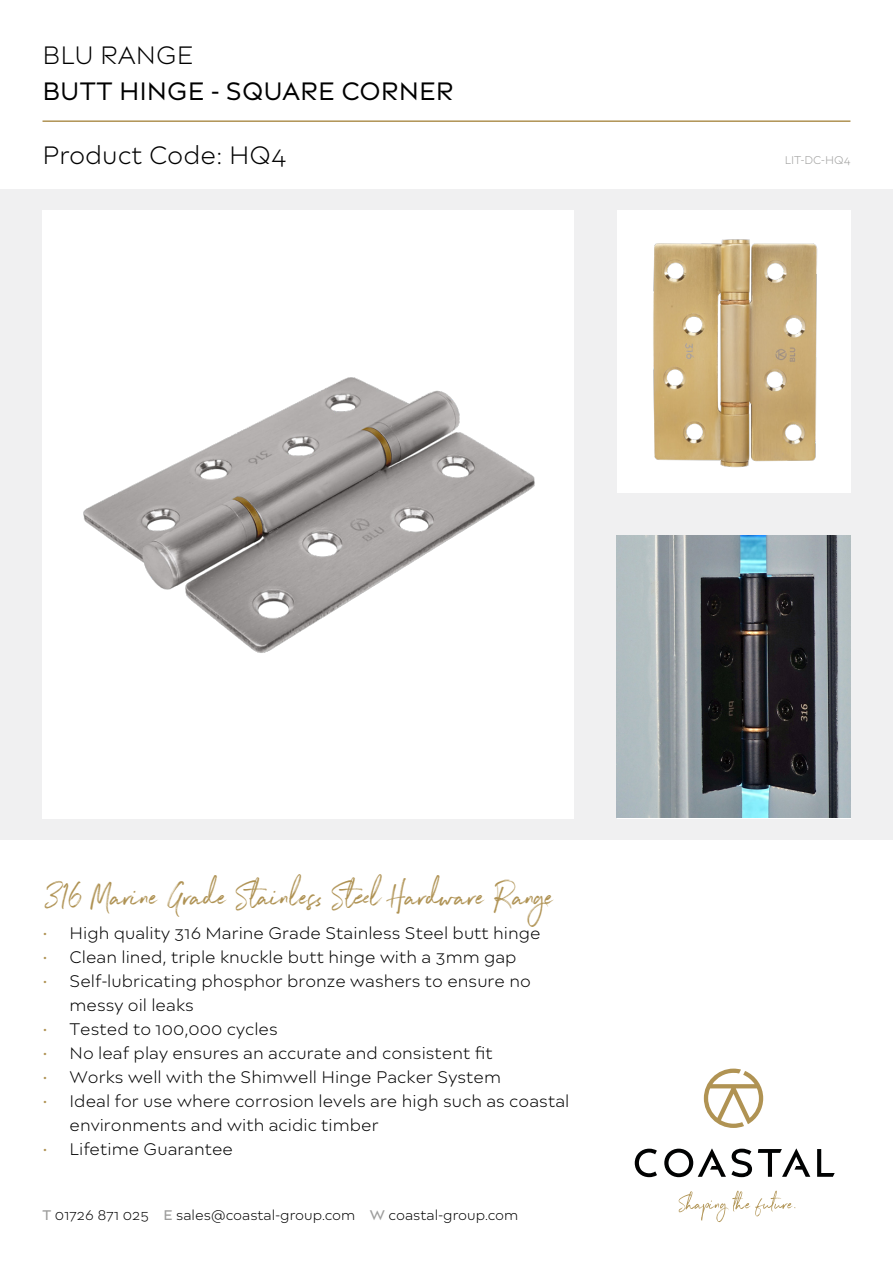
<style>
.page{position:relative;width:893px;height:1263px;background:#fff}
.page>*{position:absolute;margin:0;border:0;box-sizing:border-box;transform-origin:0 0}
.t1{font:36px "Northwell";color:#af9253}
.t2{font:300 27px "Matteo";color:#000}
.t3{font:27px "Matteo";color:#000}
.Gold_Bulleted_List_R{font:300 18px/24px "Matteo";color:#000}
.t4{font:300 15px "Matteo";color:#000}
.t5{font:300 12px "Matteo";color:#9d9d9c}
.s1{color:#af9253}
.s2{font-weight:500;color:#9d9d9c}
</style>
<div class="page">
<div style="left:0;top:189px;width:893px;height:651px;background:#f0f0f1"></div>
<hr style="left:43px;top:120px;width:807px;height:2px;background:#af9253">
<svg style="left:678px;top:1191px;width:117px;height:31px"></svg>
<svg style="left:664px;top:1148px;width:88px;height:29px"></svg>
<svg style="left:758px;top:1148px;width:52px;height:29px"></svg>
<svg style="left:817px;top:1149px;width:18px;height:28px"></svg>
<svg style="left:635px;top:1149px;width:22px;height:28px"></svg>
<svg style="left:704px;top:1068px;width:59px;height:60px"></svg>
<div style="left:43px;top:210px;width:531px;height:609px;background:#fff"></div>
<img style="left:83px;top:377px;width:452px;height:276px">
<div style="left:617px;top:210px;width:233px;height:283px;background:#fff"></div>
<img style="left:653px;top:239px;width:165px;height:229px">
<img style="left:617px;top:536px;width:233px;height:282px">
<p class="t2" style="left:43px;top:40px;width:153px">BLU RANGE</p>
<p class="t3" style="left:43px;top:76px;width:413px">BUTT HINGE - SQUARE CORNER</p>
<p class="t2" style="left:43px;top:139px;width:245px">Product Code: HQ4</p>
<p class="t5" style="left:785px;top:153px;width:67px">LIT-DC-HQ4</p>
<p class="t1" style="left:46px;top:870px;width:511px">316 Marine Grade Stainless Steel Hardware Range</p>
<p class="Gold_Bulleted_List_R" style="left:43px;top:920px;width:500px"><span class="s1">•</span> High quality 316 Marine Grade Stainless Steel butt hinge</p>
<p class="Gold_Bulleted_List_R" style="left:43px;top:944px;width:476px"><span class="s1">•</span> Clean lined, triple knuckle butt hinge with a 3mm gap</p>
<p class="Gold_Bulleted_List_R" style="left:70px;top:968px;width:463px;text-indent:-27px"><span class="s1">•</span> Self-lubricating phosphor bronze washers to ensure no messy oil leaks</p>
<p class="Gold_Bulleted_List_R" style="left:43px;top:1016px;width:237px"><span class="s1">•</span> Tested to 100,000 cycles</p>
<p class="Gold_Bulleted_List_R" style="left:43px;top:1040px;width:452px"><span class="s1">•</span> No leaf play ensures an accurate and consistent fit</p>
<p class="Gold_Bulleted_List_R" style="left:43px;top:1064px;width:460px"><span class="s1">•</span> Works well with the Shimwell Hinge Packer System</p>
<p class="Gold_Bulleted_List_R" style="left:70px;top:1088px;width:501px;text-indent:-27px"><span class="s1">•</span> Ideal for use where corrosion levels are high such as coastal environments and with acidic timber</p>
<p class="Gold_Bulleted_List_R" style="left:43px;top:1136px;width:192px"><span class="s1">•</span> Lifetime Guarantee</p>
<p class="t4" style="left:43px;top:1207px;width:477px"><span class="s2">T</span> 01726 871 025 <span class="s2">E</span> sales@coastal-group.com <span class="s2">W</span> coastal-group.com</p>
</div>
